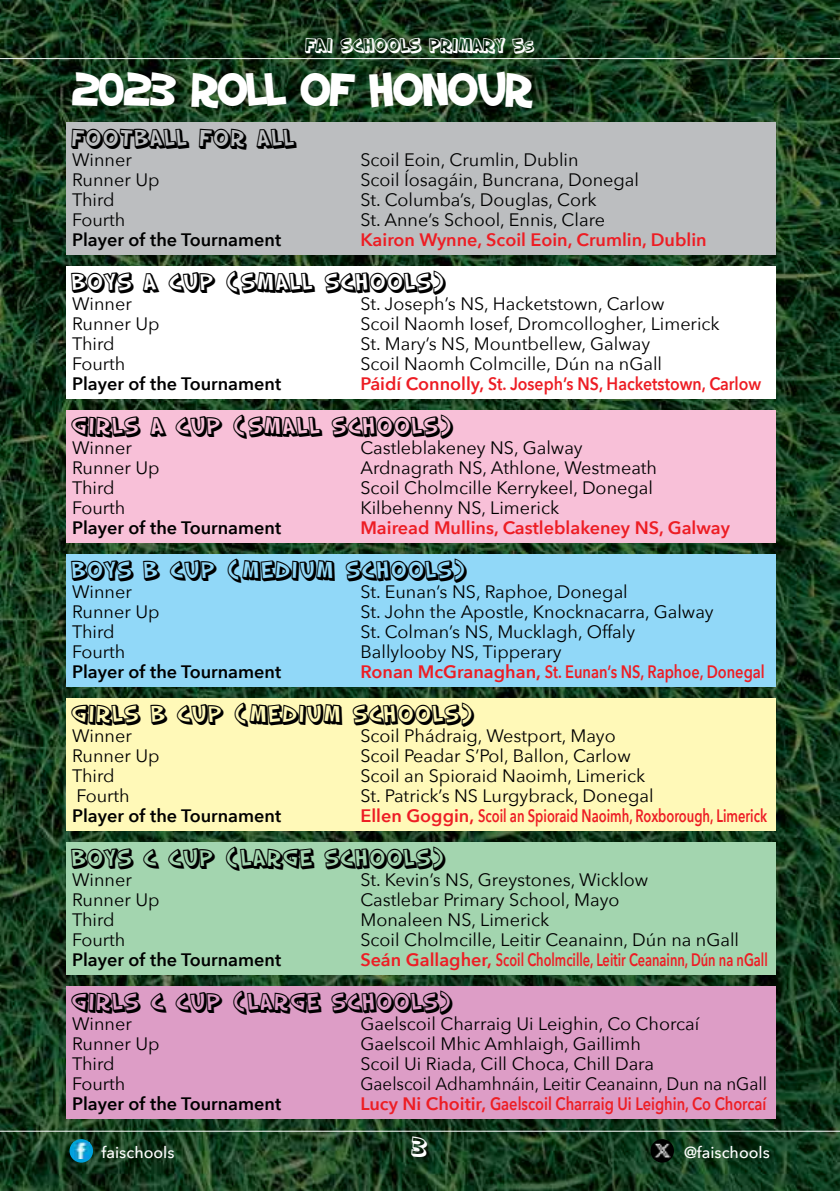
<style>
.page{position:relative;width:840px;height:1191px;background:#fff}
.page>*{position:absolute;margin:0;border:0;box-sizing:border-box;transform-origin:0 0}
.t1{font:700 48px "SF Slapstick Comic";color:#fff}
.t2{font:24px "SF Slapstick Comic Shaded";color:#000}
.t3{font:24px "SF Slapstick Comic Shaded";color:#fff}
.t4{font:18px "Avenir Next";color:#000}
.t5{font:600 18px "Avenir Next";color:#ed1d24}
.t6{font:600 18px "Avenir Next";color:#000}
.t7{font:18px "Avenir Next";color:#000;scale:.94 1}
.t8{font:18px "SF Slapstick Comic Shaded";color:#fff}
.t9{font:500 16px "Avenir Next";color:#fff}
.s1{font-size:14px}
</style>
<div class="page">
<img style="left:0;top:0;width:839px;height:1191px">
<hr style="left:0;top:1130px;width:839px;height:1px;background:#fff">
<hr style="left:0;top:58px;width:839px;height:1px;background:#fff">
<div style="left:66px;top:986px;width:709px;height:133px;background:#dd9dc6"></div>
<div style="left:66px;top:842px;width:709px;height:132px;background:#a3d5af"></div>
<div style="left:66px;top:698px;width:709px;height:132px;background:#fff9b8"></div>
<div style="left:66px;top:554px;width:709px;height:132px;background:#91d8f8"></div>
<div style="left:66px;top:410px;width:709px;height:132px;background:#f8c0d8"></div>
<div style="left:66px;top:266px;width:709px;height:132px;background:#fff"></div>
<div style="left:66px;top:122px;width:709px;height:132px;background:#bcbec0"></div>
<div style="left:650px;top:1139px;width:23px;height:23px;background:#000;border-radius:50%"></div>
<img style="left:654px;top:1143px;width:15px;height:15px">
<svg style="left:69px;top:1139px;width:24px;height:23px"></svg>
<img style="left:74px;top:1142px;width:15px;height:16px">
<p class="t8" style="left:305px;top:33px;width:230px">FAI SCHOOLS PRIMARY 5<span class="s1">S</span></p>
<h1 class="t1" style="left:72px;top:59px;width:461px">2023 ROLL OF HONOUR</h1>
<h2 class="t2" style="left:72px;top:122px;width:225px">FOOTBALL FOR ALL</h2>
<p class="t4" style="left:72px;top:145px;width:61px">Winner</p>
<p class="t4" style="left:360px;top:145px;width:219px">Scoil Eoin, Crumlin, Dublin</p>
<p class="t4" style="left:72px;top:165px;width:89px">Runner Up</p>
<p class="t4" style="left:360px;top:165px;width:280px">Scoil Íosagáin, Buncrana, Donegal</p>
<p class="t4" style="left:72px;top:185px;width:44px">Third</p>
<p class="t4" style="left:360px;top:185px;width:238px">St. Columba’s, Douglas, Cork</p>
<p class="t4" style="left:72px;top:205px;width:55px">Fourth</p>
<p class="t4" style="left:360px;top:205px;width:246px">St. Anne’s School, Ennis, Clare</p>
<p class="t6" style="left:72px;top:224px;width:210px">Player of the Tournament</p>
<p class="t5" style="left:360px;top:224px;width:347px">Kairon Wynne, Scoil Eoin, Crumlin, Dublin</p>
<h2 class="t2" style="left:72px;top:266px;width:375px">BOYS A CUP (SMALL SCHOOLS)</h2>
<p class="t4" style="left:72px;top:289px;width:61px">Winner</p>
<p class="t4" style="left:360px;top:289px;width:305px">St. Joseph’s NS, Hacketstown, Carlow</p>
<p class="t4" style="left:72px;top:309px;width:89px">Runner Up</p>
<p class="t4" style="left:360px;top:309px;width:361px">Scoil Naomh Iosef, Dromcollogher, Limerick</p>
<p class="t4" style="left:72px;top:329px;width:44px">Third</p>
<p class="t4" style="left:360px;top:329px;width:291px">St. Mary’s NS, Mountbellew, Galway</p>
<p class="t4" style="left:72px;top:349px;width:55px">Fourth</p>
<p class="t4" style="left:360px;top:349px;width:303px">Scoil Naomh Colmcille, Dún na nGall</p>
<p class="t6" style="left:72px;top:368px;width:210px">Player of the Tournament</p>
<p class="t5" style="left:360px;top:368px;width:402px">Páidí Connolly, St. Joseph’s NS, Hacketstown, Carlow</p>
<h2 class="t2" style="left:72px;top:410px;width:382px">GIRLS A CUP (SMALL SCHOOLS)</h2>
<p class="t4" style="left:72px;top:433px;width:61px">Winner</p>
<p class="t4" style="left:360px;top:433px;width:224px">Castleblakeney NS, Galway</p>
<p class="t4" style="left:72px;top:453px;width:89px">Runner Up</p>
<p class="t4" style="left:360px;top:453px;width:298px">Ardnagrath NS, Athlone, Westmeath</p>
<p class="t4" style="left:72px;top:473px;width:44px">Third</p>
<p class="t4" style="left:360px;top:473px;width:294px">Scoil Cholmcille Kerrykeel, Donegal</p>
<p class="t4" style="left:72px;top:493px;width:55px">Fourth</p>
<p class="t4" style="left:360px;top:493px;width:200px">Kilbehenny NS, Limerick</p>
<p class="t6" style="left:72px;top:512px;width:210px">Player of the Tournament</p>
<p class="t5" style="left:360px;top:512px;width:371px">Mairead Mullins, Castleblakeney NS, Galway</p>
<h2 class="t2" style="left:72px;top:554px;width:396px">BOYS B CUP (MEDIUM SCHOOLS)</h2>
<p class="t4" style="left:72px;top:577px;width:61px">Winner</p>
<p class="t4" style="left:360px;top:577px;width:269px">St. Eunan’s NS, Raphoe, Donegal</p>
<p class="t4" style="left:72px;top:597px;width:89px">Runner Up</p>
<p class="t4" style="left:360px;top:597px;width:354px">St. John the Apostle, Knocknacarra, Galway</p>
<p class="t4" style="left:72px;top:617px;width:44px">Third</p>
<p class="t4" style="left:360px;top:617px;width:276px">St. Colman’s NS, Mucklagh, Offaly</p>
<p class="t4" style="left:72px;top:637px;width:55px">Fourth</p>
<p class="t4" style="left:360px;top:637px;width:203px">Ballylooby NS, Tipperary</p>
<p class="t6" style="left:72px;top:656px;width:210px">Player of the Tournament</p>
<p class="t5" style="left:360px;top:656px;width:405px">Ronan McGranaghan, St. Eunan’s NS, Raphoe, Donegal</p>
<h2 class="t2" style="left:72px;top:698px;width:403px">GIRLS B CUP (MEDIUM SCHOOLS)</h2>
<p class="t4" style="left:72px;top:721px;width:61px">Winner</p>
<p class="t4" style="left:360px;top:721px;width:257px">Scoil Phádraig, Westport, Mayo</p>
<p class="t4" style="left:72px;top:741px;width:89px">Runner Up</p>
<p class="t4" style="left:360px;top:741px;width:272px">Scoil Peadar S’Pol, Ballon, Carlow</p>
<p class="t4" style="left:72px;top:761px;width:44px">Third</p>
<p class="t4" style="left:360px;top:761px;width:286px">Scoil an Spioraid Naoimh, Limerick</p>
<p class="t4" style="left:76px;top:781px;width:55px">Fourth</p>
<p class="t4" style="left:360px;top:781px;width:294px">St. Patrick’s NS Lurgybrack, Donegal</p>
<p class="t6" style="left:72px;top:800px;width:210px">Player of the Tournament</p>
<p class="t5" style="left:360px;top:800px;width:408px">Ellen Goggin, Scoil an Spioraid Naoimh, Roxborough, Limerick</p>
<h2 class="t2" style="left:72px;top:842px;width:375px">BOYS C CUP (LARGE SCHOOLS)</h2>
<p class="t4" style="left:72px;top:865px;width:61px">Winner</p>
<p class="t4" style="left:360px;top:865px;width:289px">St. Kevin’s NS, Greystones, Wicklow</p>
<p class="t4" style="left:72px;top:885px;width:89px">Runner Up</p>
<p class="t4" style="left:360px;top:885px;width:260px">Castlebar Primary School, Mayo</p>
<p class="t4" style="left:72px;top:905px;width:44px">Third</p>
<p class="t4" style="left:360px;top:905px;width:190px">Monaleen NS, Limerick</p>
<p class="t4" style="left:72px;top:925px;width:55px">Fourth</p>
<p class="t4" style="left:360px;top:925px;width:380px">Scoil Cholmcille, Leitir Ceanainn, Dún na nGall</p>
<p class="t6" style="left:72px;top:944px;width:210px">Player of the Tournament</p>
<p class="t5" style="left:360px;top:944px;width:408px">Seán Gallagher, Scoil Cholmcille, Leitir Ceanainn, Dún na nGall</p>
<h2 class="t2" style="left:72px;top:986px;width:382px">GIRLS C CUP (LARGE SCHOOLS)</h2>
<p class="t4" style="left:72px;top:1009px;width:61px">Winner</p>
<p class="t4" style="left:360px;top:1009px;width:340px">Gaelscoil Charraig Ui Leighin, Co Chorcaí</p>
<p class="t4" style="left:72px;top:1029px;width:89px">Runner Up</p>
<p class="t4" style="left:360px;top:1029px;width:282px">Gaelscoil Mhic Amhlaigh, Gaillimh</p>
<p class="t4" style="left:72px;top:1049px;width:44px">Third</p>
<p class="t4" style="left:360px;top:1049px;width:295px">Scoil Ui Riada, Cill Choca, Chill Dara</p>
<p class="t4" style="left:72px;top:1069px;width:55px">Fourth</p>
<p class="t7" style="left:360px;top:1069px;width:434px">Gaelscoil Adhamhnáin, Leitir Ceanainn, Dun na nGall</p>
<p class="t6" style="left:72px;top:1088px;width:210px">Player of the Tournament</p>
<p class="t5" style="left:360px;top:1088px;width:407px">Lucy Ni Choitir, Gaelscoil Charraig Ui Leighin, Co Chorcaí</p>
<p class="t9" style="left:683px;top:1138px;width:87px">@faischools</p>
<p class="t9" style="left:101px;top:1138px;width:74px">faischools</p>
<h2 class="t3" style="left:412px;top:1129px;width:17px">3</h2>
</div>
